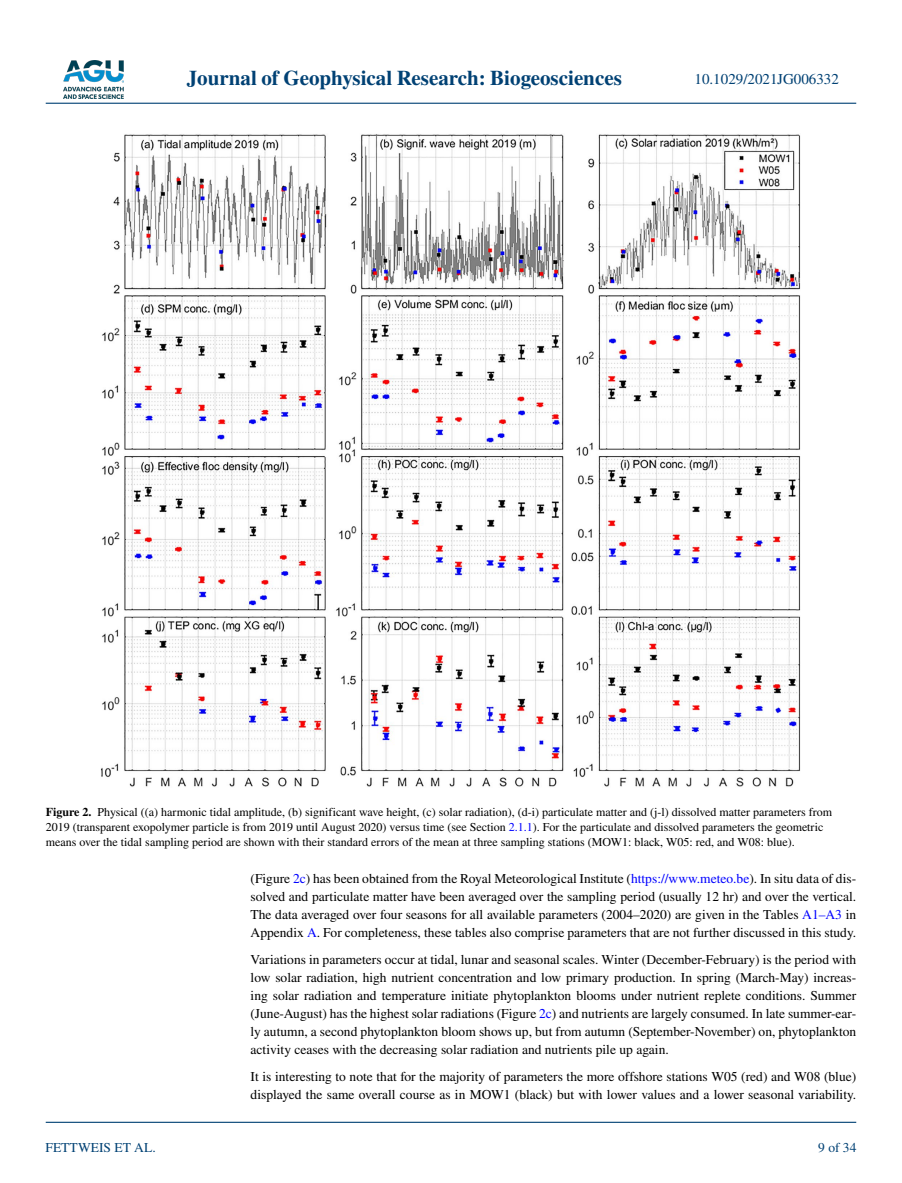
<style>
.page{position:relative;width:902px;height:1183px;background:#fff}
.page>*{position:absolute;margin:0;border:0;box-sizing:border-box;transform-origin:0 0}
.t1{font:700 21px "STIX";color:#004174}
.t2{font:15px "STIX";color:#004174}
.t3{font:13.5px/18px "STIX";color:#000;text-align:justify}
.t4{font:13.5px "STIX";color:#004174}
.t5{font:12px/15px "STIX";color:#000}
.s1{font-weight:700}
.s2{color:#00f}
</style>
<div class="page">
<img style="left:63px;top:60px;width:60px;height:39px">
<hr style="left:46px;top:103px;width:810px;height:1px;background:#004174">
<hr style="left:46px;top:1121px;width:810px;height:1px;background:#004174">
<img style="left:101px;top:134px;width:699px;height:653px">
<h1 class="t1" style="left:187px;top:66px;width:436px">Journal of Geophysical Research: Biogeosciences</h1>
<p class="t2" style="left:694px;top:69px;width:146px">10.1029/2021JG006332</p>
<p class="t5" style="left:46px;top:805px;width:787px"><span class="s1">Figure 2.</span> Physical ((a) harmonic tidal amplitude, (b) significant wave height, (c) solar radiation), (d-i) particulate matter and (j-l) dissolved matter parameters from<br>2019 (transparent exopolymer particle is from 2019 until August 2020) versus time (see Section <span class="s2">2.1.1</span>). For the particulate and dissolved parameters the geometric means over the tidal sampling period are shown with their standard errors of the mean at three sampling stations (MOW1: black, W05: red, and W08: blue).</p>
<p class="t4" style="left:45px;top:1138px;width:112px">FETTWEIS ET AL.</p>
<p class="t3" style="left:250px;top:870px;width:607px">(Figure <span class="s2">2c</span>) has been obtained from the Royal Meteorological Institute (<span class="s2">https://www.meteo.be</span>). In situ data of dis&shy;solved and particulate matter have been averaged over the sampling period (usually 12 hr) and over the vertical.<br>The data averaged over four seasons for all available parameters (2004–2020) are given in the Tables <span class="s2">A1–A3</span> in Appendix <span class="s2">A</span>. For completeness, these tables also comprise parameters that are not further discussed in this study.</p>
<p class="t3" style="left:250px;top:951px;width:607px">Variations in parameters occur at tidal, lunar and seasonal scales. Winter (December-February) is the period with low solar radiation, high nutrient concentration and low primary production. In spring (March-May) increas&shy;ing solar radiation and temperature initiate phytoplankton blooms under nutrient replete conditions. Summer (June-August) has the highest solar radiations (Figure <span class="s2">2c</span>) and nutrients are largely consumed. In late summer-ear&shy;ly autumn, a second phytoplankton bloom shows up, but from autumn (September-November) on, phytoplankton activity ceases with the decreasing solar radiation and nutrients pile up again.</p>
<p class="t3" style="left:250px;top:1068px;width:607px">It is interesting to note that for the majority of parameters the more offshore stations W05 (red) and W08 (blue) displayed the same overall course as in MOW1 (black) but with lower values and a lower seasonal variability.</p>
<p class="t4" style="left:818px;top:1138px;width:40px">9 of 34</p>
</div>
